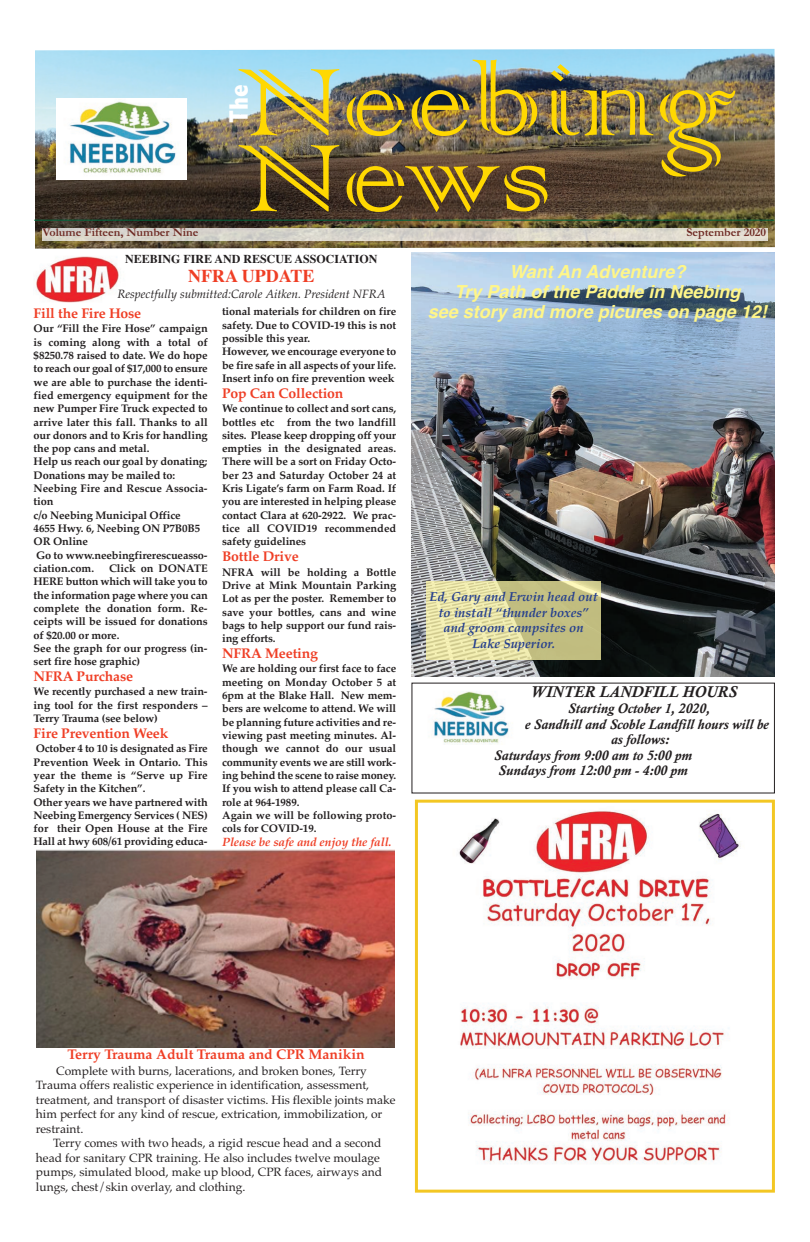
<style>
.page{position:relative;width:810px;height:1242px;background:#fff}
.page>*{position:absolute;margin:0;border:0;box-sizing:border-box;transform-origin:0 0}
.t1{font:126px "Colonna";color:#ffd801;scale:1.1 1}
.t2{font:800 condensed 27px "Abadi";color:#fff}
.t3{font:italic 700 18px "Helvetica";color:#fff689}
.t4{font:700 18px "Times";color:#ef3e25}
.t5{font:italic 700 16px "Calisto";color:#231f20}
.t6{font:italic 700 14px/15.4px "Calisto";color:#231f20;text-align:center}
.t7{font:700 14px "Palatino";letter-spacing:-.01em;color:#ef3e25}
.t8{font:italic 700 13px/15.7px "Palatino";color:#253f8e;text-align:center}
.t9{font:12px/14.5px "Palatino";color:#231f20}
.t10{font:italic 12px "Palatino";color:#231f20}
.t11{font:700 12px "Garamond";color:#6e2922}
.t12{font:700 12px "Times";color:#231f20}
.t13{font:italic 700 12px "Palatino";letter-spacing:-.01em;color:#ef3e25}
.t14{font:700 11px/13.3px "Palatino";letter-spacing:-.01em;color:#231f20;text-align:justify}
</style>
<div class="page">
<img style="left:35px;top:49px;width:740px;height:200px">
<hr style="left:34px;top:220px;width:740px;height:1px;background:#00673e">
<img style="left:57px;top:99px;width:129px;height:80px">
<div style="left:43px;top:228px;width:725px;height:13px;background:#fff;opacity:.75"></div>
<img style="left:36px;top:850px;width:358px;height:198px">
<img style="left:36px;top:256px;width:83px;height:47px">
<img style="left:459px;top:810px;width:282px;height:354px">
<div style="left:415px;top:800px;width:360px;height:393px;border:3px solid #f3c723"></div>
<img style="left:411px;top:252px;width:364px;height:424px">
<div style="left:427px;top:582px;width:174px;height:78px;background:#fff8a7;opacity:.75"></div>
<img style="left:433px;top:691px;width:76px;height:54px">
<p class="t1" style="left:236px;top:17px;width:457px">Neebing</p>
<p class="t2" style="left:229px;top:123px;width:40px;rotate:-90deg">The</p>
<p class="t1" style="left:236px;top:93px;width:289px">News</p>
<p class="t11" style="left:43px;top:228px;width:157px">Volume Fifteen, Number Nine</p>
<p class="t11" style="left:686px;top:228px;width:81px">September 2020</p>
<p class="t12" style="left:125px;top:255px;width:254px">NEEBING FIRE AND RESCUE ASSOCIATION</p>
<p class="t4" style="left:188px;top:269px;width:128px">NFRA UPDATE</p>
<p class="t10" style="left:117px;top:289px;width:270px">Respectfully submitted:Carole Aitken. President NFRA</p>
<p class="t7" style="left:34px;top:308px;width:109px">Fill the Fire Hose</p>
<p class="t14" style="left:34px;top:323px;width:176px">Our “Fill the Fire Hose” campaign is coming along with a total of $8250.78 raised to date. We do hope to reach our goal of $17,000 to ensure we are able to purchase the identi&shy;fied emergency equipment for the new Pumper Fire Truck expected to arrive later this fall. Thanks to all our donors and to Kris for handling the pop cans and metal.</p>
<p class="t14" style="left:34px;top:456px;width:176px">Help us reach our goal by donating;</p>
<p class="t14" style="left:34px;top:470px;width:143px">Donations may be mailed to:</p>
<p class="t14" style="left:34px;top:483px;width:176px">Neebing Fire and Rescue Associa&shy;tion</p>
<p class="t14" style="left:34px;top:510px;width:149px">c/o Neebing Municipal Office</p>
<p class="t14" style="left:34px;top:523px;width:168px">4655 Hwy. 6, Neebing ON P7B0B5</p>
<p class="t14" style="left:34px;top:536px;width:56px">OR Online</p>
<p class="t14" style="left:34px;top:550px;width:175px">Go to www.neebingfirerescueasso&shy;ciation.com.</p>
<p class="t14" style="left:34px;top:563px;width:176px;text-indent:75px">Click on DONATE HERE button which will take you to the information page where you can complete the donation form. Re&shy;ceipts will be issued for donations of $20.00 or more.</p>
<p class="t14" style="left:34px;top:643px;width:176px">See the graph for our progress (in&shy;sert fire hose graphic)</p>
<p class="t7" style="left:34px;top:671px;width:101px">NFRA Purchase</p>
<p class="t14" style="left:34px;top:686px;width:176px">We recently purchased a new train&shy;ing tool for the first responders – Terry Trauma (see below)</p>
<p class="t7" style="left:34px;top:728px;width:136px">Fire Prevention Week</p>
<p class="t14" style="left:34px;top:743px;width:176px">October 4 to 10 is designated as Fire Prevention Week in Ontario. This year the theme is “Serve up Fire Safety in the Kitchen”.</p>
<p class="t14" style="left:34px;top:796px;width:176px">Other years we have partnered with Neebing Emergency Services ( NES) for their Open House at the Fire Hall at hwy 608/61 providing educa-</p>
<p class="t14" style="left:222px;top:306px;width:176px">tional materials for children on fire safety. Due to COVID-19 this is not possible this year.</p>
<p class="t14" style="left:222px;top:346px;width:176px">However, we encourage everyone to be fire safe in all aspects of your life.</p>
<p class="t14" style="left:222px;top:373px;width:174px">Insert info on fire prevention week</p>
<p class="t7" style="left:222px;top:388px;width:123px">Pop Can Collection</p>
<p class="t14" style="left:222px;top:403px;width:176px">We continue to collect and sort cans, bottles etc from the two landfill sites. Please keep dropping off your empties in the designated areas.<br>There will be a sort on Friday Octo&shy;ber 23 and Saturday October 24 at Kris Ligate’s farm on Farm Road. If you are interested in helping please contact Clara at 620-2922. We prac&shy;tice all COVID19 recommended safety guidelines</p>
<p class="t7" style="left:222px;top:551px;width:78px">Bottle Drive</p>
<p class="t14" style="left:222px;top:566px;width:176px">NFRA will be holding a Bottle Drive at Mink Mountain Parking Lot as per the poster. Remember to save your bottles, cans and wine bags to help support our fund rais&shy;ing efforts.</p>
<p class="t7" style="left:222px;top:648px;width:97px">NFRA Meeting</p>
<p class="t14" style="left:222px;top:663px;width:176px">We are holding our first face to face meeting on Monday October 5 at 6pm at the Blake Hall. New mem&shy;bers are welcome to attend. We will be planning future activities and re&shy;viewing past meeting minutes. Al&shy;though we cannot do our usual community events we are still work&shy;ing behind the scene to raise money.<br>If you wish to attend please call Ca&shy;role at 964-1989.</p>
<p class="t14" style="left:222px;top:810px;width:176px">Again we will be following proto&shy;cols for COVID-19.</p>
<p class="t13" style="left:222px;top:838px;width:171px">Please be safe and enjoy the fall.</p>
<p class="t3" style="left:509px;top:265px;width:178px">Want An Adventure?</p>
<p class="t3" style="left:454px;top:285px;width:288px">Try Path of the Paddle in Neebing</p>
<p class="t3" style="left:428px;top:305px;width:341px">see story and more picures on page 12!</p>
<p class="t8" style="left:429px;top:590px;width:170px">Ed, Gary and Erwin head out to install “thunder boxes” and groom campsites on</p>
<p class="t8" style="left:472px;top:637px;width:85px">Lake Superior.</p>
<p class="t5" style="left:531px;top:686px;width:208px">WINTER LANDFILL HOURS</p>
<p class="t6" style="left:568px;top:702px;width:143px">Starting October 1, 2020,</p>
<p class="t6" style="left:513px;top:718px;width:257px">the Sandhill and Scoble Landfill hours will be as follows:</p>
<p class="t6" style="left:494px;top:748px;width:199px">Saturdays from 9:00 am to 5:00 pm</p>
<p class="t6" style="left:499px;top:764px;width:191px">Sundays from 12:00 pm - 4:00 pm</p>
<p class="t7" style="left:67px;top:1049px;width:299px">Terry Trauma Adult Trauma and CPR Manikin</p>
<p class="t9" style="left:36px;top:1065px;width:361px;text-indent:20px">Complete with burns, lacerations, and broken bones, Terry Trauma offers realistic experience in identification, assessment, treatment, and transport of disaster victims. His flexible joints make him perfect for any kind of rescue, extrication, immobilization, or restraint.</p>
<p class="t9" style="left:36px;top:1137px;width:348px;text-indent:17px">Terry comes with two heads, a rigid rescue head and a second head for sanitary CPR training. He also includes twelve moulage pumps, simulated blood, make up blood, CPR faces, airways and lungs, chest/skin overlay, and clothing.</p>
</div>
